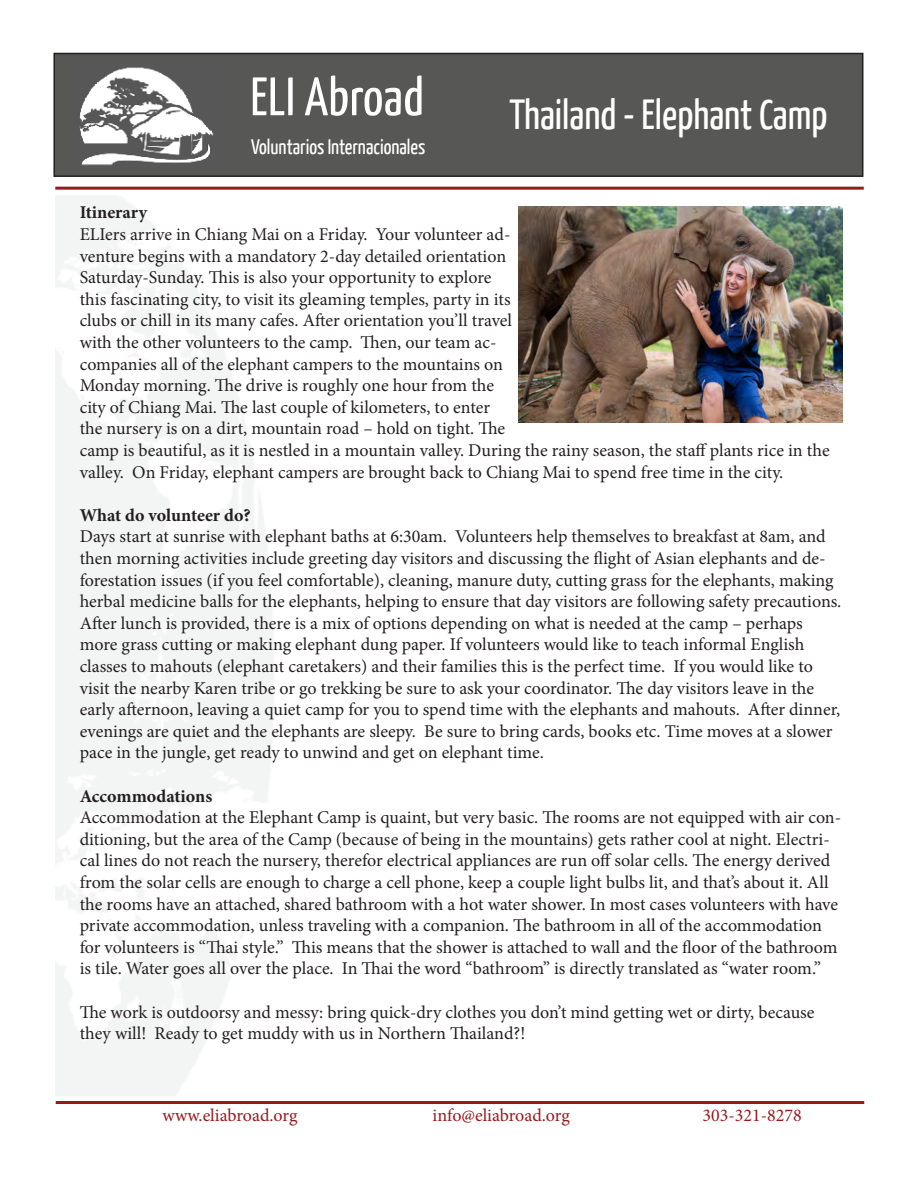
<style>
.page{position:relative;width:918px;height:1188px;background:#fff}
.page>*{position:absolute;margin:0;border:0;box-sizing:border-box;transform-origin:0 0}
.t1{font:54px "Yanone Kaffeesatz";letter-spacing:.01em;color:#fff}
.t2{font:42px "Yanone Kaffeesatz";color:#fff}
.t3{font:21px "Yanone Kaffeesatz";color:#fff}
.t4{font:18px/21.6px "Minion Pro";letter-spacing:-.005em;color:#231f20}
.t5{font:18px "Minion Pro";color:#961a1d}
.t6{font:700 18px "Minion Pro";color:#231f20}
</style>
<div class="page">
<div style="left:55px;top:187px;width:809px;height:3px;border:2px solid #961a1d"></div>
<div style="left:56px;top:1101px;width:808px;height:3px;border:2px solid #961a1d"></div>
<div style="left:54px;top:54px;width:809px;height:122px;background:#575756"></div>
<div style="left:53px;top:53px;width:810px;height:124px;border:2px solid #231f20"></div>
<img style="left:79px;top:67px;width:135px;height:99px">
<img style="left:519px;top:206px;width:324px;height:216px">
<p class="t1" style="left:250px;top:64px;width:175px">ELI Abroad</p>
<p class="t3" style="left:251px;top:134px;width:176px">Voluntarios Internacionales</p>
<p class="t2" style="left:509px;top:89px;width:320px">Thailand - Elephant Camp</p>
<p class="t6" style="left:80px;top:200px;width:69px">Itinerary</p>
<p class="t4" style="left:80px;top:224px;width:751px">ELIers arrive in Chiang Mai on a Friday. Your volunteer ad-<br>venture begins with a mandatory 2-day detailed orientation<br>Saturday-Sunday. This is also your opportunity to explore<br>this fascinating city, to visit its gleaming temples, party in its<br>clubs or chill in its many cafes. After orientation you’ll travel<br>with the other volunteers to the camp. Then, our team ac-<br>companies all of the elephant campers to the mountains on<br>Monday morning. The drive is roughly one hour from the<br>city of Chiang Mai. The last couple of kilometers, to enter<br>the nursery is on a dirt, mountain road – hold on tight. The<br>camp is beautiful, as it is nestled in a mountain valley. During the rainy season, the staff plants rice in the valley. On Friday, elephant campers are brought back to Chiang Mai to spend free time in the city.</p>
<p class="t6" style="left:80px;top:502px;width:172px">What do volunteer do?</p>
<p class="t4" style="left:80px;top:526px;width:763px">Days start at sunrise with elephant baths at 6:30am. Volunteers help themselves to breakfast at 8am, and then morning activities include greeting day visitors and discussing the flight of Asian elephants and de&shy;forestation issues (if you feel comfortable), cleaning, manure duty, cutting grass for the elephants, making herbal medicine balls for the elephants, helping to ensure that day visitors are following safety precautions.<br>After lunch is provided, there is a mix of options depending on what is needed at the camp – perhaps more grass cutting or making elephant dung paper. If volunteers would like to teach informal English classes to mahouts (elephant caretakers) and their families this is the perfect time. If you would like to visit the nearby Karen tribe or go trekking be sure to ask your coordinator. The day visitors leave in the early afternoon, leaving a quiet camp for you to spend time with the elephants and mahouts. After dinner, evenings are quiet and the elephants are sleepy. Be sure to bring cards, books etc. Time moves at a slower pace in the jungle, get ready to unwind and get on elephant time.</p>
<p class="t6" style="left:80px;top:783px;width:134px">Accommodations</p>
<p class="t4" style="left:80px;top:807px;width:763px">Accommodation at the Elephant Camp is quaint, but very basic. The rooms are not equipped with air con&shy;ditioning, but the area of the Camp (because of being in the mountains) gets rather cool at night. Electri&shy;cal lines do not reach the nursery, therefor electrical appliances are run off solar cells. The energy derived from the solar cells are enough to charge a cell phone, keep a couple light bulbs lit, and that’s about it. All the rooms have an attached, shared bathroom with a hot water shower. In most cases volunteers with have private accommodation, unless traveling with a companion. The bathroom in all of the accommodation for volunteers is “Thai style.” This means that the shower is attached to wall and the floor of the bathroom is tile. Water goes all over the place. In Thai the word “bathroom” is directly translated as “water room.”</p>
<p class="t4" style="left:80px;top:1001px;width:736px">The work is outdoorsy and messy: bring quick-dry clothes you don’t mind getting wet or dirty, because they will! Ready to get muddy with us in Northern Thailand?!</p>
<p class="t5" style="left:163px;top:1103px;width:136px">www.eliabroad.org</p>
<p class="t5" style="left:433px;top:1103px;width:139px">info@eliabroad.org</p>
<p class="t5" style="left:703px;top:1103px;width:101px">303-321-8278</p>
</div>
